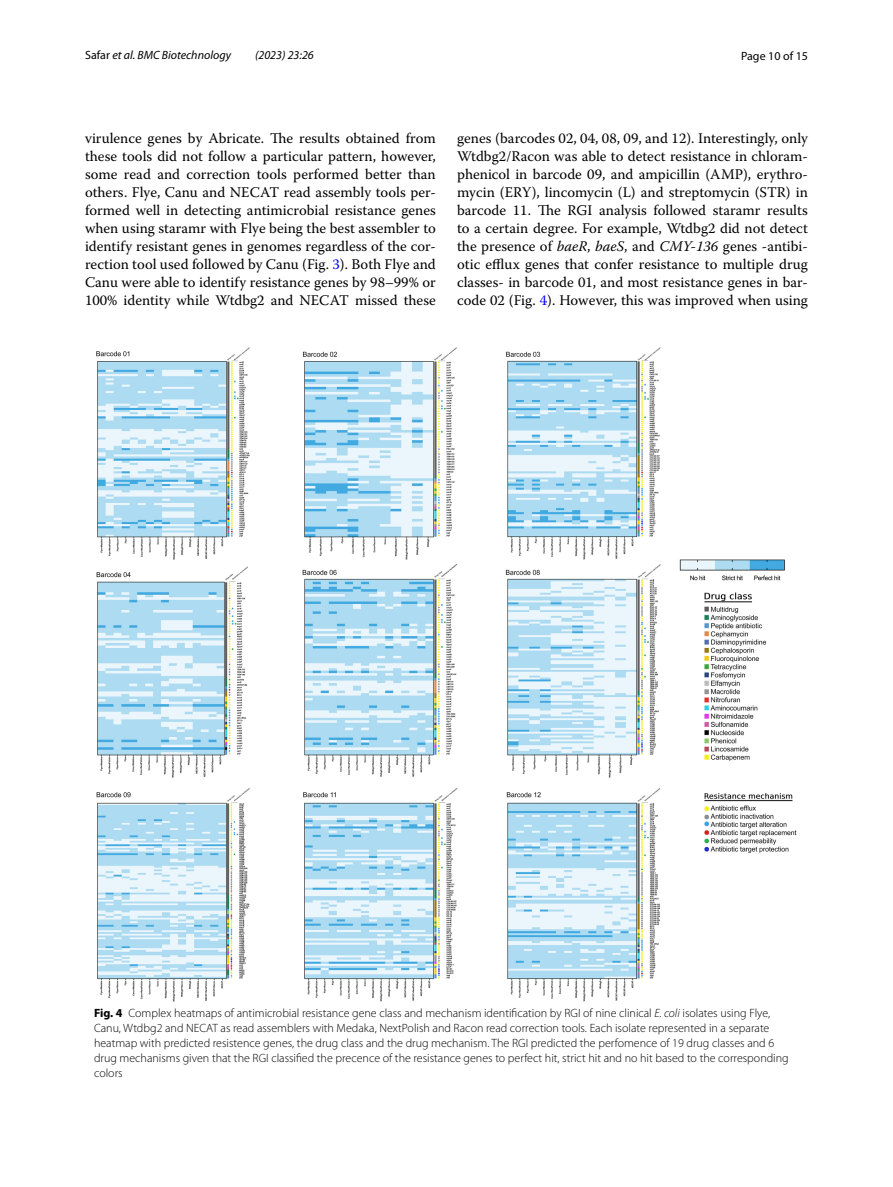
<style>
.page{position:relative;width:893px;height:1187px;background:#fff}
.page>*{position:absolute;margin:0;border:0;box-sizing:border-box;transform-origin:0 0}
.t1{font:14.7px/18px "Warnock Pro";color:#000;text-align:justify}
.t2{font:300 12px/15px "Myriad Pro";color:#000}
.t3{font:italic 12px "Myriad Pro";color:#000}
.t4{font:12px "Myriad Pro";color:#000}
.s1{font-style:normal}
.s2{color:#00f}
.s3{font-style:italic}
.s4{font-weight:700}
</style>
<div class="page">
<img style="left:96px;top:347px;width:701px;height:654px">
<p class="t3" style="left:85px;top:48px;width:147px"><span class="s1">Safar</span> et al. BMC Biotechnology</p>
<p class="t3" style="left:255px;top:48px;width:60px">(2023) 23:26</p>
<p class="t4" style="left:741px;top:48px;width:68px">Page 10 of 15</p>
<p class="t1" style="left:85px;top:128px;width:352px">virulence genes by Abricate. The results obtained from these tools did not follow a particular pattern, however, some read and correction tools performed better than others. Flye, Canu and NECAT read assembly tools per&shy;formed well in detecting antimicrobial resistance genes when using staramr with Flye being the best assembler to identify resistant genes in genomes regardless of the cor&shy;rection tool used followed by Canu (Fig. <span class="s2">3</span>). Both Flye and Canu were able to identify resistance genes by 98–99% or 100% identity while Wtdbg2 and NECAT missed these</p>
<p class="t1" style="left:457px;top:128px;width:352px">genes (barcodes 02, 04, 08, 09, and 12). Interestingly, only Wtdbg2/Racon was able to detect resistance in chloram&shy;phenicol in barcode 09, and ampicillin (AMP), erythro&shy;mycin (ERY), lincomycin (L) and streptomycin (STR) in barcode 11. The RGI analysis followed staramr results to a certain degree. For example, Wtdbg2 did not detect the presence of <span class="s3">baeR</span>, <span class="s3">baeS</span>, and <span class="s3">CMY-136</span> genes -antibi&shy;otic efflux genes that confer resistance to multiple drug classes- in barcode 01, and most resistance genes in bar&shy;code 02 (Fig. <span class="s2">4</span>). However, this was improved when using</p>
<p class="t2" style="left:94px;top:1005px;width:696px"><span class="s4">Fig. 4</span> Complex heatmaps of antimicrobial resistance gene class and mechanism identification by RGI of nine clinical <span class="s3">E. coli</span> isolates using Flye, Canu, Wtdbg2 and NECAT as read assemblers with Medaka, NextPolish and Racon read correction tools. Each isolate represented in a separate heatmap with predicted resistence genes, the drug class and the drug mechanism. The RGI predicted the perfomence of 19 drug classes and 6 drug mechanisms given that the RGI classified the precence of the resistance genes to perfect hit, strict hit and no hit based to the corresponding colors</p>
</div>
